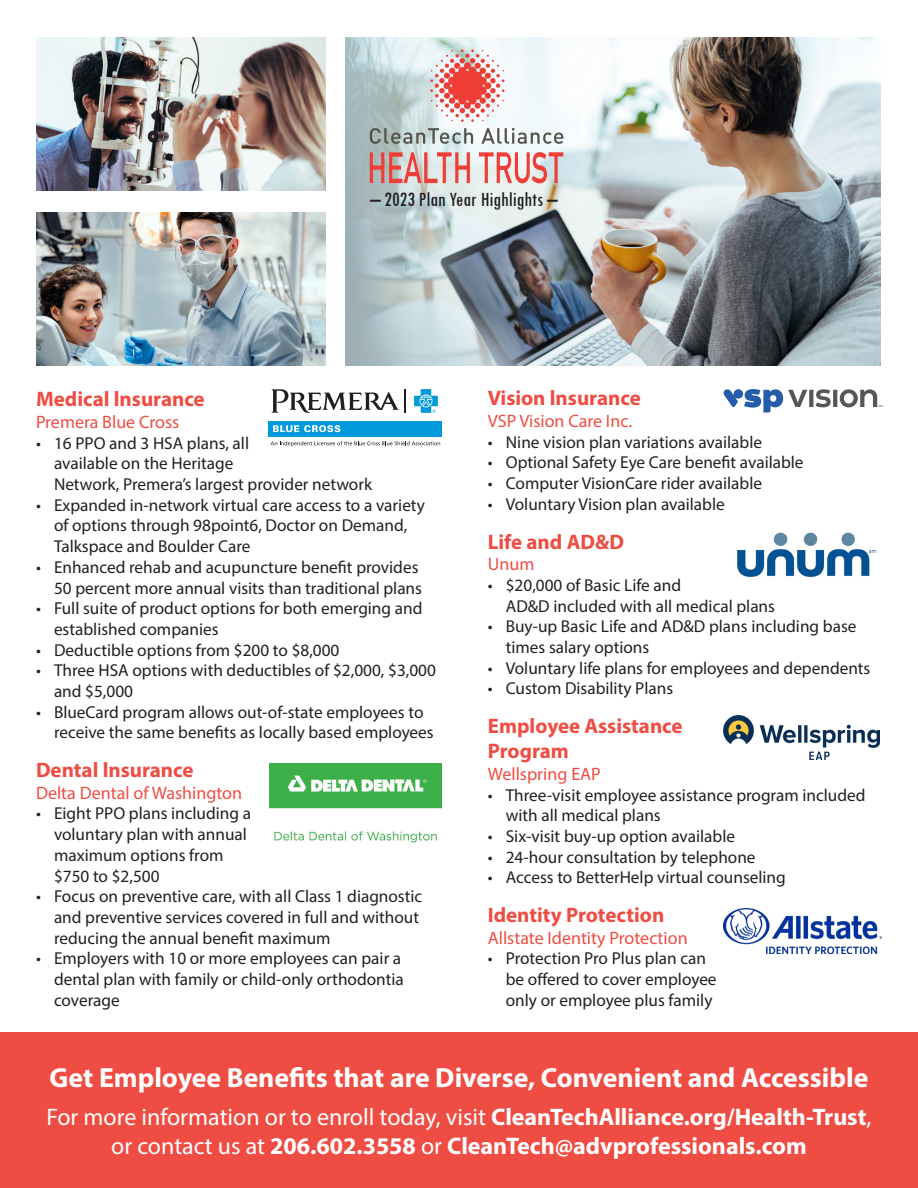
<style>
.page{position:relative;width:918px;height:1188px;background:#fff}
.page>*{position:absolute;margin:0;border:0;box-sizing:border-box;transform-origin:0 0}
.Body_Text{font:700 27.75px "Myriad Pro";color:#fff}
.Body_Text-2{font:700 24px/28.8px "Myriad Pro";color:#fff;text-align:center}
.Inside_Subhead{font:700 21px/25.2px "Myriad Pro";color:#ef4d43}
.t1{font:condensed 21px "Tw Cen";color:#231f20}
.Carrier{font:18px "Myriad Pro";color:#ef4d43}
.t2{font:17.25px/20.7px "Myriad Pro";color:#231f20}
.s1{font-weight:400}
</style>
<div class="page">
<div style="left:0;top:1033px;width:918px;height:155px;background:#ef4d43"></div>
<hr style="left:404px;top:389px;width:2px;height:24px;background:#231f20">
<div style="left:268px;top:421px;width:174px;height:16px;background:#009ada"></div>
<svg style="left:273px;top:425px;width:67px;height:7px"></svg>
<svg style="left:272px;top:389px;width:127px;height:24px"></svg>
<svg style="left:414px;top:389px;width:24px;height:24px"></svg>
<svg style="left:270px;top:441px;width:170px;height:5px"></svg>
<img style="left:270px;top:763px;width:171px;height:79px">
<img style="left:737px;top:532px;width:140px;height:45px">
<img style="left:724px;top:716px;width:155px;height:44px">
<img style="left:346px;top:38px;width:534px;height:327px">
<img style="left:36px;top:212px;width:290px;height:153px">
<img style="left:723px;top:908px;width:159px;height:46px">
<svg style="left:370px;top:152px;width:100px;height:31px"></svg>
<svg style="left:479px;top:152px;width:84px;height:31px"></svg>
<svg style="left:430px;top:49px;width:75px;height:73px"></svg>
<svg style="left:370px;top:128px;width:193px;height:16px"></svg>
<img style="left:36px;top:38px;width:290px;height:153px">
<svg style="left:724px;top:389px;width:159px;height:23px"></svg>
<p class="t1" style="left:370px;top:187px;width:189px">– 2023 Plan Year Highlights –</p>
<p class="Inside_Subhead" style="left:36px;top:386px;width:170px">Medical lnsurance</p>
<p class="Carrier" style="left:36px;top:411px;width:145px">Premera Blue Cross</p>
<p class="t2" style="left:54px;top:432px;width:320px;text-indent:-18px">• 16 PPO and 3 HSA plans, all<br>available on the Heritage<br>Network, Premera’s largest provider network</p>
<p class="t2" style="left:54px;top:494px;width:372px;text-indent:-18px">• Expanded in-network virtual care access to a variety of options through 98point6, Doctor on Demand,<br>Talkspace and Boulder Care</p>
<p class="t2" style="left:36px;top:556px;width:388px;text-align:right">• Enhanced rehab and acupuncture benefit provides<br>50 percent more annual visits than traditional plans</p>
<p class="t2" style="left:54px;top:598px;width:370px;text-indent:-18px">• Full suite of product options for both emerging and established companies</p>
<p class="t2" style="left:36px;top:639px;width:305px">• Deductible options from $200 to $8,000</p>
<p class="t2" style="left:54px;top:660px;width:383px;text-indent:-18px">• Three HSA options with deductibles of $2,000, $3,000 and $5,000</p>
<p class="t2" style="left:54px;top:701px;width:381px;text-indent:-18px">• BlueCard program allows out-of-state employees to receive the same benefits as locally based employees</p>
<p class="Inside_Subhead" style="left:36px;top:757px;width:159px">Dental lnsurance</p>
<p class="Carrier" style="left:36px;top:782px;width:208px">Delta Dental of Washington</p>
<p class="t2" style="left:54px;top:803px;width:199px;text-indent:-18px">• Eight PPO plans including a voluntary plan with annual maximum options from $750 to $2,500</p>
<p class="t2" style="left:54px;top:886px;width:370px;text-indent:-18px">• Focus on preventive care, with all Class 1 diagnostic and preventive services covered in full and without reducing the annual benefit maximum</p>
<p class="t2" style="left:54px;top:948px;width:351px;text-indent:-18px">• Employers with 10 or more employees can pair a dental plan with family or child-only orthodontia coverage</p>
<p class="Inside_Subhead" style="left:488px;top:385px;width:154px">Vision lnsurance</p>
<p class="Carrier" style="left:488px;top:410px;width:146px">VSP Vision Care Inc.</p>
<p class="t2" style="left:488px;top:431px;width:276px">• Nine vision plan variations available</p>
<p class="t2" style="left:488px;top:452px;width:317px">• Optional Safety Eye Care benefit available</p>
<p class="t2" style="left:488px;top:473px;width:276px">• Computer VisionCare rider available</p>
<p class="t2" style="left:488px;top:493px;width:238px">• Voluntary Vision plan available</p>
<p class="Inside_Subhead" style="left:488px;top:528px;width:138px">Life and AD&amp;D</p>
<p class="Carrier" style="left:488px;top:553px;width:48px">Unum</p>
<p class="t2" style="left:506px;top:574px;width:271px;text-indent:-18px">• $20,000 of Basic Life and<br>AD&amp;D included with all medical plans</p>
<p class="t2" style="left:506px;top:616px;width:352px;text-indent:-18px">• Buy-up Basic Life and AD&amp;D plans including base times salary options</p>
<p class="t2" style="left:488px;top:657px;width:384px">• Voluntary life plans for employees and dependents</p>
<p class="t2" style="left:488px;top:678px;width:187px">• Custom Disability Plans</p>
<p class="Inside_Subhead" style="left:488px;top:713px;width:196px">Employee Assistance<br>Program</p>
<p class="Carrier" style="left:488px;top:763px;width:115px">Wellspring EAP</p>
<p class="t2" style="left:506px;top:784px;width:361px;text-indent:-18px">• Three-visit employee assistance program included with all medical plans</p>
<p class="t2" style="left:488px;top:826px;width:249px">• Six-visit buy-up option available</p>
<p class="t2" style="left:488px;top:846px;width:269px">• 24-hour consultation by telephone</p>
<p class="t2" style="left:488px;top:867px;width:299px">• Access to BetterHelp virtual counseling</p>
<p class="Inside_Subhead" style="left:488px;top:902px;width:178px">Identity Protection</p>
<p class="Carrier" style="left:488px;top:927px;width:201px">Allstate Identity Protection</p>
<p class="t2" style="left:506px;top:948px;width:212px;text-indent:-18px">• Protection Pro Plus plan can be offered to cover employee only or employee plus family</p>
<p class="Body_Text" style="left:50px;top:1060px;width:820px">Get Employee Benefits that are Diverse, Convenient and Accessible</p>
<p class="Body_Text-2" style="left:46px;top:1102px;width:827px"><span class="s1">For more information or to enroll today, visit</span> CleanTechAlliance.org/Health-Trust<span class="s1">, or contact us at</span> 206.602.3558 <span class="s1">or</span> CleanTech@advprofessionals.com</p>
</div>
